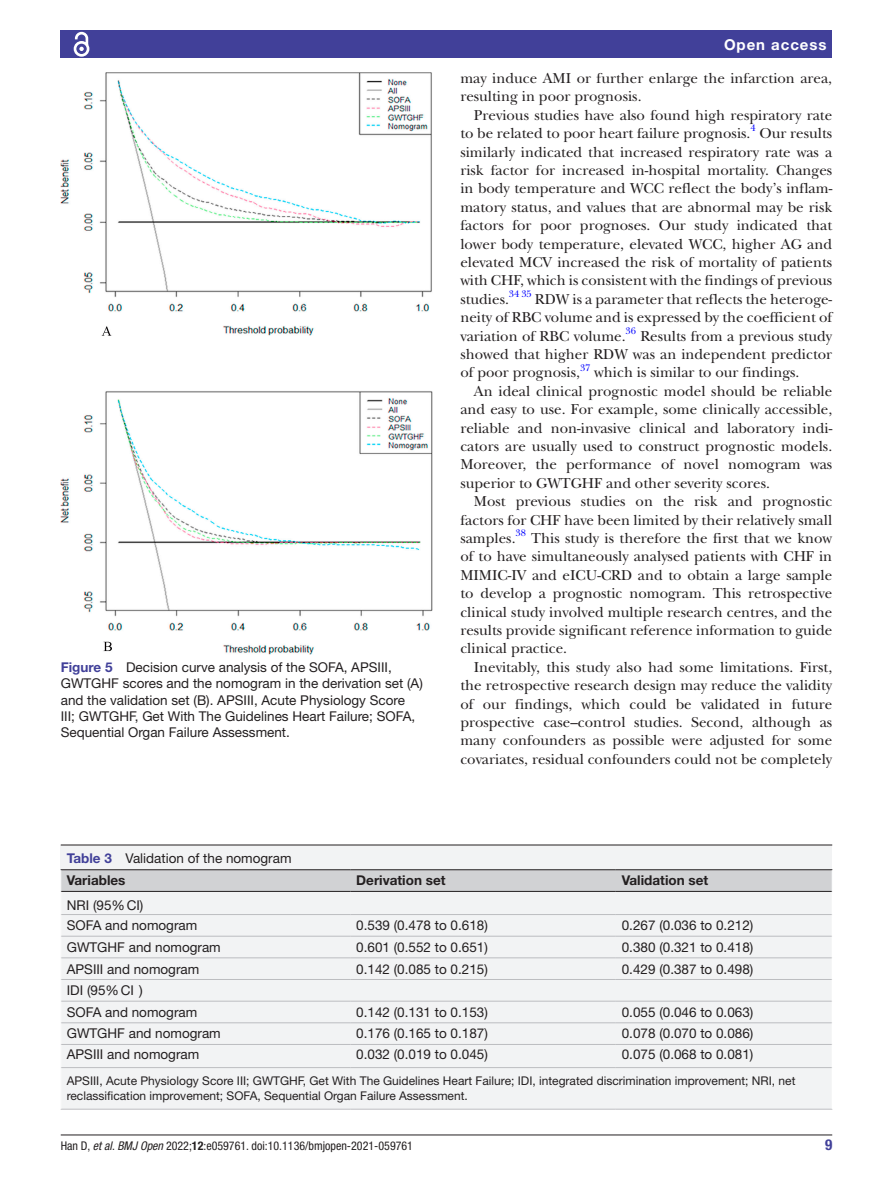
<style>
.page{position:relative;width:893px;height:1191px;background:#fff}
.page>*{position:absolute;margin:0;border:0;box-sizing:border-box;transform-origin:0 0}
.t1{font:15px/18.5px "New Baskerville";color:#231f20;text-align:justify}
.t2{font:700 15px "Helvetica Neue LT Std";letter-spacing:.065em;color:#fff}
.t3{font:700 condensed 15px "Helvetica Neue LT Std";color:#414099}
.t4{font:13.5px/16.2px "Helvetica Neue LT Std";color:#231f20}
.t5{font:700 13.5px "Helvetica Neue LT Std";color:#231f20}
.t6{font:12px/15px "Helvetica Neue LT Std";color:#231f20}
.t7{font:condensed 12px "Helvetica Neue LT Std";color:#231f20}
.t8{font:9.9px "New Baskerville";color:#00f}
.s1{font-weight:700;color:#414099}
.s2{font-weight:700}
.s3{font-family:"Arial Unicode MS"}
.s4{font-style:italic}
</style>
<div class="page">
<hr style="left:61px;top:1134px;width:771px;height:1px;background:#231f20">
<div style="left:61px;top:31px;width:771px;height:27px;background:#414099"></div>
<svg style="left:73px;top:31px;width:17px;height:26px"></svg>
<img style="left:61px;top:73px;width:372px;height:581px">
<div style="left:61px;top:845px;width:771px;height:264px;background:#f2f3f4"></div>
<hr style="left:61px;top:844px;width:771px;height:1px;background:#231f20">
<hr style="left:350px;top:1067px;width:266px;height:1px;background:#bcbdc0">
<hr style="left:616px;top:1067px;width:216px;height:1px;background:#bcbdc0">
<hr style="left:61px;top:1067px;width:289px;height:1px;background:#bcbdc0">
<hr style="left:61px;top:1109px;width:289px;height:1px;background:#bcbdc0">
<hr style="left:350px;top:1109px;width:266px;height:1px;background:#bcbdc0">
<hr style="left:616px;top:1109px;width:216px;height:1px;background:#bcbdc0">
<svg style="left:60px;top:869px;width:773px;height:176px"></svg>
<p class="t4" style="left:61px;top:659px;width:364px"><span class="s1">Figure 5</span> Decision curve analysis of the SOFA, APSIII, GWTGHF scores and the nomogram in the derivation set (A) and the validation set (B). APSIII, Acute Physiology Score<br>III; GWTGHF, Get With The Guidelines Heart Failure; SOFA, Sequential Organ Failure Assessment.</p>
<p class="t2" style="left:724px;top:35px;width:104px">Open access</p>
<p class="t1" style="left:460px;top:69px;width:373px">may induce AMI or further enlarge the infarction area, resulting in poor prognosis.</p>
<p class="t1" style="left:460px;top:106px;width:373px;text-indent:14px">Previous studies have also found high respiratory rate to be related to poor heart failure prognosis.<sup>4</sup> Our results similarly indicated that increased respiratory rate was a risk factor for increased in-hospital mortality. Changes in body temperature and WCC reflect the body’s inflam&shy;matory status, and values that are abnormal may be risk factors for poor prognoses. Our study indicated that lower body temperature, elevated WCC, higher AG and elevated MCV increased the risk of mortality of patients with CHF, which is consistent with the findings of previous studies.</p>
<p class="t8" style="left:509px;top:288px;width:24px">34 35</p>
<p class="t1" style="left:460px;top:290px;width:373px;text-indent:74px">RDW is a parameter that reflects the heteroge&shy;neity of RBC volume and is expressed by the coefficient of variation of RBC volume.</p>
<p class="t8" style="left:626px;top:325px;width:12px">36</p>
<p class="t1" style="left:460px;top:326px;width:373px;text-indent:180px">Results from a previous study showed that higher RDW was an independent predictor of poor prognosis,</p>
<p class="t8" style="left:580px;top:362px;width:12px">37</p>
<p class="t1" style="left:594px;top:363px;width:207px">which is similar to our findings.</p>
<p class="t1" style="left:474px;top:382px;width:360px">An ideal clinical prognostic model should be reliable</p>
<p class="t1" style="left:460px;top:400px;width:373px">and easy to use. For example, some clinically accessible,</p>
<p class="t1" style="left:460px;top:418px;width:373px">reliable and non-invasive clinical and laboratory indi-</p>
<p class="t1" style="left:460px;top:437px;width:373px">cators are usually used to construct prognostic models.</p>
<p class="t1" style="left:460px;top:455px;width:373px">Moreover, the performance of novel nomogram was</p>
<p class="t1" style="left:460px;top:474px;width:311px">superior to GWTGHF and other severity scores.</p>
<p class="t1" style="left:474px;top:492px;width:360px">Most previous studies on the risk and prognostic</p>
<p class="t1" style="left:460px;top:510px;width:373px">factors for CHF have been limited by their relatively small</p>
<p class="t1" style="left:460px;top:529px;width:57px">samples.</p>
<p class="t8" style="left:516px;top:527px;width:12px">38</p>
<p class="t1" style="left:460px;top:529px;width:373px;text-indent:71px">This study is therefore the first that we know of to have simultaneously analysed patients with CHF in MIMIC-IV and eICU-CRD and to obtain a large sample to develop a prognostic nomogram. This retrospective clinical study involved multiple research centres, and the results provide significant reference information to guide clinical practice.</p>
<p class="t1" style="left:460px;top:657px;width:373px;text-indent:14px">Inevitably, this study also had some limitations. First, the retrospective research design may reduce the validity of our findings, which could be validated in future prospective case–control studies. Second, although as many confounders as possible were adjusted for some covariates, residual confounders could not be completely</p>
<p class="t4" style="left:67px;top:847px;width:226px;line-height:22px"><span class="s1">Table 3</span> Validation of the nomogram<br><span class="s2">Variables</span></p>
<p class="t4" style="left:67px;top:895px;width:132px;line-height:20.1px">NRI (95%CI)<br>SOFA and nomogram</p>
<p class="t5" style="left:356px;top:872px;width:91px">Derivation set</p>
<p class="t5" style="left:622px;top:872px;width:88px">Validation set</p>
<p class="t4" style="left:356px;top:917px;width:133px">0.539 (0.478 to 0.618)</p>
<p class="t4" style="left:622px;top:917px;width:133px">0.267 (0.036 to 0.212)</p>
<p class="t4" style="left:67px;top:938px;width:156px">GWTGHF and nomogram</p>
<p class="t4" style="left:356px;top:938px;width:133px">0.601 (0.552 to 0.651)</p>
<p class="t4" style="left:622px;top:938px;width:133px">0.380 (0.321 to 0.418)</p>
<p class="t4" style="left:67px;top:960px;width:134px">APSIII and nomogram</p>
<p class="t4" style="left:356px;top:960px;width:133px">0.142 (0.085 to 0.215)</p>
<p class="t4" style="left:622px;top:960px;width:133px">0.429 (0.387 to 0.498)</p>
<p class="t4" style="left:67px;top:979px;width:132px;line-height:21.6px">IDI (95%CI<span class="s3">）<br></span>SOFA and nomogram</p>
<p class="t4" style="left:356px;top:1003px;width:133px">0.142 (0.131 to 0.153)</p>
<p class="t4" style="left:622px;top:1003px;width:133px">0.055 (0.046 to 0.063)</p>
<p class="t4" style="left:67px;top:1025px;width:156px">GWTGHF and nomogram</p>
<p class="t4" style="left:356px;top:1025px;width:133px">0.176 (0.165 to 0.187)</p>
<p class="t4" style="left:622px;top:1025px;width:133px">0.078 (0.070 to 0.086)</p>
<p class="t4" style="left:67px;top:1045px;width:134px">APSIII and nomogram</p>
<p class="t4" style="left:356px;top:1045px;width:133px">0.032 (0.019 to 0.045)</p>
<p class="t4" style="left:622px;top:1045px;width:133px">0.075 (0.068 to 0.081)</p>
<p class="t6" style="left:67px;top:1073px;width:730px">APSIII, Acute Physiology Score III; GWTGHF, Get With The Guidelines Heart Failure; IDI, integrated discrimination improvement; NRI, net reclassification improvement; SOFA, Sequential Organ Failure Assessment.</p>
<p class="t7" style="left:61px;top:1138px;width:354px">Han D, <span class="s4">et al</span>. <span class="s4">BMJ Open</span> 2022;<span class="s2">12</span>:e059761. doi:10.1136/bmjopen-2021-059761</p>
<p class="t3" style="left:825px;top:1135px;width:9px">9</p>
</div>
